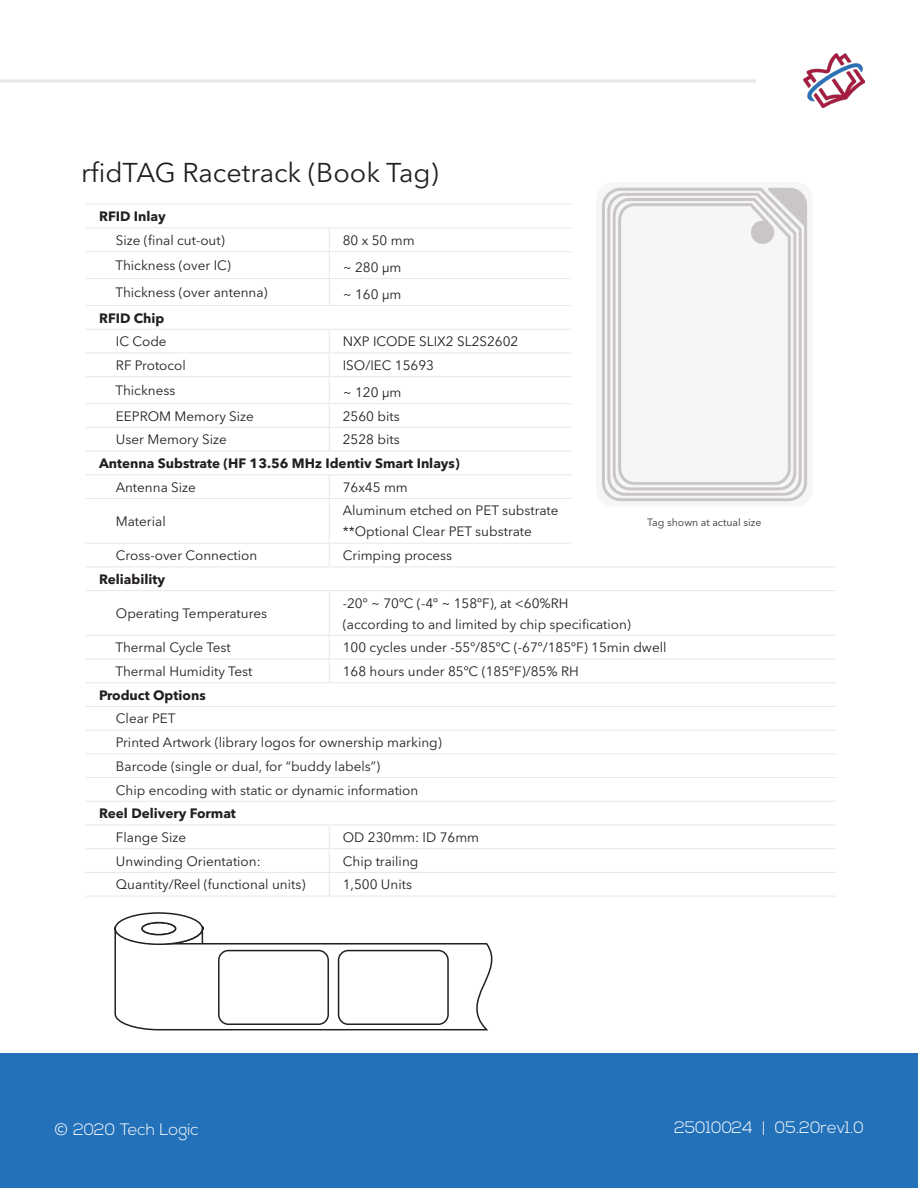
<style>
.page{position:relative;width:918px;height:1188px;background:#fff}
.page>*{position:absolute;margin:0;border:0;box-sizing:border-box;transform-origin:0 0}
.Body_-_Accent__Aveni{font:27px "Avenir Next LT Pro";color:#231f20}
.P____Desc_-_Right__W{font:300 16.5px "Nexa";color:#fff}
.Table_-_QA_Table__Av{font:13.5px "Avenir Next LT Pro";color:#231f20}
.Body_-_Primary__Aven{font:13.5px "Avenir Next LT Pro";color:#231f20}
.Table_-_QA_Table__Av-2{font:700 13.5px "Avenir Next LT Pro";color:#231f20}
.Body_-_Primary__Aven-2{font:700 13.5px "Avenir Next LT Pro";color:#231f20}
.Heading_5_-_Intentio{font:10.5px "Avenir Next LT Pro";color:#323332}
.s1{font-family:"Avenir Next"}
</style>
<div class="page">
<div style="left:0;top:1053px;width:918px;height:135px;background:#2371b9"></div>
<img style="left:804px;top:54px;width:60px;height:54px">
<hr style="left:0;top:80px;width:756px;height:2px;background:#e6e7e9">
<hr style="left:86px;top:204px;width:243px;height:1px;background:#e6e7e9">
<hr style="left:329px;top:204px;width:506px;height:1px;background:#e6e7e9">
<hr style="left:86px;top:227px;width:243px;height:1px;background:#e6e7e9">
<hr style="left:329px;top:227px;width:506px;height:1px;background:#e6e7e9">
<hr style="left:86px;top:251px;width:243px;height:1px;background:#e6e7e9">
<hr style="left:329px;top:251px;width:506px;height:1px;background:#e6e7e9">
<hr style="left:86px;top:278px;width:243px;height:1px;background:#e6e7e9">
<hr style="left:329px;top:278px;width:506px;height:1px;background:#e6e7e9">
<svg style="left:329px;top:228px;width:1px;height:77px"></svg>
<hr style="left:86px;top:305px;width:243px;height:1px;background:#e6e7e9">
<hr style="left:329px;top:305px;width:506px;height:1px;background:#e6e7e9">
<hr style="left:86px;top:329px;width:243px;height:1px;background:#e6e7e9">
<hr style="left:329px;top:329px;width:506px;height:1px;background:#e6e7e9">
<hr style="left:86px;top:353px;width:243px;height:1px;background:#e6e7e9">
<hr style="left:329px;top:353px;width:506px;height:1px;background:#e6e7e9">
<hr style="left:86px;top:376px;width:243px;height:1px;background:#e6e7e9">
<hr style="left:329px;top:376px;width:506px;height:1px;background:#e6e7e9">
<hr style="left:86px;top:403px;width:243px;height:1px;background:#e6e7e9">
<hr style="left:329px;top:403px;width:506px;height:1px;background:#e6e7e9">
<hr style="left:86px;top:427px;width:243px;height:1px;background:#e6e7e9">
<hr style="left:329px;top:427px;width:506px;height:1px;background:#e6e7e9">
<svg style="left:329px;top:330px;width:1px;height:121px"></svg>
<hr style="left:86px;top:451px;width:243px;height:1px;background:#e6e7e9">
<hr style="left:329px;top:451px;width:506px;height:1px;background:#e6e7e9">
<hr style="left:86px;top:474px;width:243px;height:1px;background:#e6e7e9">
<hr style="left:329px;top:474px;width:506px;height:1px;background:#e6e7e9">
<svg style="left:329px;top:475px;width:1px;height:23px"></svg>
<hr style="left:86px;top:498px;width:243px;height:1px;background:#e6e7e9">
<hr style="left:329px;top:498px;width:506px;height:1px;background:#e6e7e9">
<hr style="left:329px;top:499px;width:1px;height:44px;background:#e6e7e9">
<hr style="left:86px;top:543px;width:243px;height:1px;background:#e6e7e9">
<hr style="left:329px;top:543px;width:506px;height:1px;background:#e6e7e9">
<svg style="left:329px;top:544px;width:1px;height:23px"></svg>
<hr style="left:86px;top:567px;width:243px;height:1px;background:#e6e7e9">
<hr style="left:329px;top:567px;width:506px;height:1px;background:#e6e7e9">
<hr style="left:86px;top:590px;width:243px;height:1px;background:#e6e7e9">
<hr style="left:329px;top:590px;width:506px;height:1px;background:#e6e7e9">
<hr style="left:329px;top:591px;width:1px;height:44px;background:#e6e7e9">
<hr style="left:86px;top:635px;width:243px;height:1px;background:#e6e7e9">
<hr style="left:329px;top:635px;width:506px;height:1px;background:#e6e7e9">
<hr style="left:86px;top:659px;width:243px;height:1px;background:#e6e7e9">
<hr style="left:329px;top:659px;width:506px;height:1px;background:#e6e7e9">
<svg style="left:329px;top:636px;width:1px;height:46px"></svg>
<hr style="left:86px;top:682px;width:243px;height:1px;background:#e6e7e9">
<hr style="left:329px;top:682px;width:506px;height:1px;background:#e6e7e9">
<hr style="left:86px;top:706px;width:243px;height:1px;background:#e6e7e9">
<hr style="left:329px;top:706px;width:506px;height:1px;background:#e6e7e9">
<hr style="left:86px;top:730px;width:243px;height:1px;background:#e6e7e9">
<hr style="left:329px;top:730px;width:506px;height:1px;background:#e6e7e9">
<hr style="left:86px;top:753px;width:243px;height:1px;background:#e6e7e9">
<hr style="left:329px;top:753px;width:506px;height:1px;background:#e6e7e9">
<hr style="left:86px;top:777px;width:243px;height:1px;background:#e6e7e9">
<hr style="left:329px;top:777px;width:506px;height:1px;background:#e6e7e9">
<hr style="left:86px;top:801px;width:243px;height:1px;background:#e6e7e9">
<hr style="left:329px;top:801px;width:506px;height:1px;background:#e6e7e9">
<hr style="left:86px;top:825px;width:243px;height:1px;background:#e6e7e9">
<hr style="left:329px;top:825px;width:506px;height:1px;background:#e6e7e9">
<hr style="left:86px;top:848px;width:243px;height:1px;background:#e6e7e9">
<hr style="left:329px;top:848px;width:506px;height:1px;background:#e6e7e9">
<hr style="left:86px;top:872px;width:243px;height:1px;background:#e6e7e9">
<hr style="left:329px;top:872px;width:506px;height:1px;background:#e6e7e9">
<svg style="left:329px;top:826px;width:1px;height:70px"></svg>
<hr style="left:86px;top:896px;width:243px;height:1px;background:#e6e7e9">
<hr style="left:329px;top:896px;width:506px;height:1px;background:#e6e7e9">
<svg style="left:114px;top:912px;width:379px;height:119px"></svg>
<div style="left:339px;top:951px;width:109px;height:73px;background:#fff;border-radius:10px"></div>
<div style="left:338px;top:950px;width:111px;height:75px;border:2px solid #231f20;border-radius:10px"></div>
<div style="left:219px;top:951px;width:109px;height:73px;background:#fff;border-radius:10px"></div>
<div style="left:218px;top:950px;width:111px;height:75px;border:2px solid #231f20;border-radius:10px"></div>
<div style="left:572px;top:162px;width:265px;height:389px;background:#fff"></div>
<img style="left:601px;top:187px;width:207px;height:315px">
<p class="Body_-_Accent__Aveni" style="left:81px;top:157px;width:359px">rfidTAG Racetrack (Book Tag)</p>
<p class="Table_-_QA_Table__Av-2" style="left:99px;top:208px;width:68px">RFID Inlay</p>
<p class="Table_-_QA_Table__Av" style="left:116px;top:232px;width:110px">Size (final cut-out)</p>
<p class="Body_-_Primary__Aven" style="left:343px;top:232px;width:73px">80 x 50 mm</p>
<p class="Table_-_QA_Table__Av" style="left:116px;top:257px;width:117px">Thickness (over IC)</p>
<p class="Body_-_Primary__Aven" style="left:343px;top:259px;width:60px">~ 280 <span class="s1">µ</span>m</p>
<p class="Table_-_QA_Table__Av" style="left:116px;top:284px;width:154px">Thickness (over antenna)</p>
<p class="Body_-_Primary__Aven" style="left:343px;top:286px;width:60px">~ 160 <span class="s1">µ</span>m</p>
<p class="Table_-_QA_Table__Av-2" style="left:99px;top:310px;width:67px">RFID Chip</p>
<p class="Table_-_QA_Table__Av" style="left:116px;top:333px;width:52px">IC Code</p>
<p class="Body_-_Primary__Aven" style="left:343px;top:333px;width:177px">NXP ICODE SLIX2 SL2S2602</p>
<p class="Table_-_QA_Table__Av" style="left:116px;top:357px;width:72px">RF Protocol</p>
<p class="Body_-_Primary__Aven" style="left:343px;top:357px;width:93px">ISO/IEC 15693</p>
<p class="Table_-_QA_Table__Av" style="left:116px;top:383px;width:61px">Thickness</p>
<p class="Body_-_Primary__Aven" style="left:343px;top:384px;width:60px">~ 120 <span class="s1">µ</span>m</p>
<p class="Table_-_QA_Table__Av" style="left:116px;top:408px;width:140px">EEPROM Memory Size</p>
<p class="Body_-_Primary__Aven" style="left:343px;top:408px;width:58px">2560 bits</p>
<p class="Table_-_QA_Table__Av" style="left:116px;top:432px;width:112px">User Memory Size</p>
<p class="Body_-_Primary__Aven" style="left:343px;top:432px;width:58px">2528 bits</p>
<p class="Body_-_Primary__Aven-2" style="left:99px;top:455px;width:362px">Antenna Substrate (HF 13.56 MHz Identiv Smart Inlays)</p>
<p class="Table_-_QA_Table__Av" style="left:116px;top:479px;width:82px">Antenna Size</p>
<p class="Body_-_Primary__Aven" style="left:343px;top:479px;width:67px">76x45 mm</p>
<p class="Table_-_QA_Table__Av" style="left:116px;top:513px;width:51px">Material</p>
<p class="Body_-_Primary__Aven" style="left:343px;top:503px;width:217px">Aluminum etched on PET substrate</p>
<p class="Body_-_Primary__Aven" style="left:343px;top:524px;width:191px">**Optional Clear PET substrate</p>
<p class="Table_-_QA_Table__Av" style="left:116px;top:547px;width:143px">Cross-over Connection</p>
<p class="Body_-_Primary__Aven" style="left:343px;top:547px;width:111px">Crimping process</p>
<p class="Table_-_QA_Table__Av-2" style="left:99px;top:571px;width:68px">Reliability</p>
<p class="Table_-_QA_Table__Av" style="left:116px;top:605px;width:153px">Operating Temperatures</p>
<p class="Body_-_Primary__Aven" style="left:343px;top:595px;width:227px">-20º ~ 70ºC (-4º ~ 158ºF), at &lt;60%RH</p>
<p class="Body_-_Primary__Aven" style="left:343px;top:616px;width:290px">(according to and limited by chip specification)</p>
<p class="Heading_5_-_Intentio" style="left:647px;top:516px;width:116px">Tag shown at actual size</p>
<p class="Table_-_QA_Table__Av" style="left:116px;top:640px;width:117px">Thermal Cycle Test</p>
<p class="Body_-_Primary__Aven" style="left:343px;top:640px;width:325px">100 cycles under -55º/85ºC (-67º/185ºF) 15min dwell</p>
<p class="Table_-_QA_Table__Av" style="left:116px;top:663px;width:138px">Thermal Humidity Test</p>
<p class="Body_-_Primary__Aven" style="left:343px;top:663px;width:238px">168 hours under 85ºC (185ºF)/85% RH</p>
<p class="Table_-_QA_Table__Av-2" style="left:99px;top:687px;width:108px">Product Options</p>
<p class="Table_-_QA_Table__Av" style="left:116px;top:711px;width:61px">Clear PET</p>
<p class="Table_-_QA_Table__Av" style="left:116px;top:734px;width:327px">Printed Artwork (library logos for ownership marking)</p>
<p class="Table_-_QA_Table__Av" style="left:116px;top:758px;width:266px">Barcode (single or dual, for “buddy labels”)</p>
<p class="Table_-_QA_Table__Av" style="left:116px;top:782px;width:304px">Chip encoding with static or dynamic information</p>
<p class="Table_-_QA_Table__Av-2" style="left:99px;top:805px;width:138px">Reel Delivery Format</p>
<p class="Table_-_QA_Table__Av" style="left:116px;top:829px;width:72px">Flange Size</p>
<p class="Body_-_Primary__Aven" style="left:343px;top:829px;width:138px">OD 230mm: ID 76mm</p>
<p class="Table_-_QA_Table__Av" style="left:116px;top:853px;width:146px">Unwinding Orientation:</p>
<p class="Body_-_Primary__Aven" style="left:343px;top:853px;width:77px">Chip trailing</p>
<p class="Table_-_QA_Table__Av" style="left:116px;top:877px;width:191px">Quantity/Reel (functional units)</p>
<p class="Body_-_Primary__Aven" style="left:343px;top:877px;width:71px">1,500 Units</p>
<p class="P____Desc_-_Right__W" style="left:54px;top:1120px;width:146px">© 2020 Tech Logic</p>
<p class="P____Desc_-_Right__W" style="left:674px;top:1118px;width:191px">25010024 | 05.20rev1.0</p>
</div>
